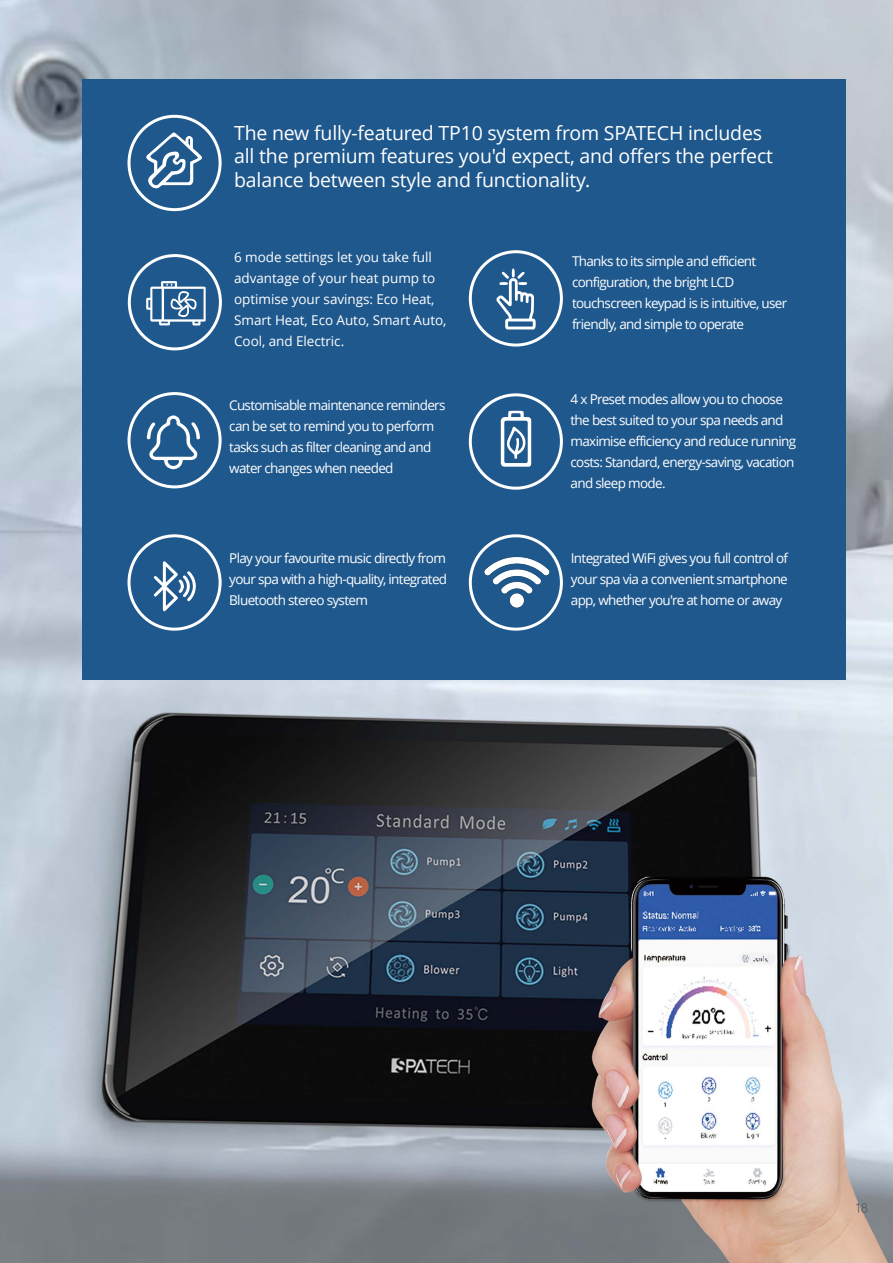
<style>
.page{position:relative;width:893px;height:1263px;background:#fff}
.page>*{position:absolute;margin:0;border:0;box-sizing:border-box;transform-origin:0 0}
.t1{font:19.5px/23.4px "Open Sans";letter-spacing:-.01em;color:#fff}
.t2{font:13.5px/21px "Open Sans";letter-spacing:-.05em;color:#fff}
.t3{font:13.5px/21px "Open Sans";letter-spacing:-.005em;color:#fff}
.t4{font:12px "OPPO Sans R";color:#57585a}
</style>
<div class="page">
<img style="left:1px;top:0;width:892px;height:1263px">
<img style="left:0;top:630px;width:23px;height:570px">
<div style="left:83px;top:80px;width:763px;height:600px;background:#1f588d"></div>
<svg style="left:146px;top:132px;width:56px;height:57px"></svg>
<div style="left:128px;top:115px;width:94px;height:96px;border:3px solid #fff;border-radius:50%"></div>
<svg style="left:146px;top:281px;width:60px;height:44px"></svg>
<div style="left:128px;top:254px;width:94px;height:96px;border:3px solid #fff;border-radius:50%"></div>
<svg style="left:497px;top:268px;width:39px;height:61px"></svg>
<div style="left:469px;top:250px;width:94px;height:97px;border:3px solid #fff;border-radius:50%"></div>
<svg style="left:501px;top:411px;width:30px;height:56px"></svg>
<div style="left:469px;top:393px;width:94px;height:97px;border:3px solid #fff;border-radius:50%"></div>
<svg style="left:147px;top:415px;width:53px;height:54px"></svg>
<div style="left:128px;top:392px;width:94px;height:96px;border:3px solid #fff;border-radius:50%"></div>
<svg style="left:154px;top:561px;width:42px;height:50px"></svg>
<div style="left:128px;top:534px;width:94px;height:97px;border:3px solid #fff;border-radius:50%"></div>
<div style="left:469px;top:534px;width:94px;height:97px;border:3px solid #fff;border-radius:50%"></div>
<img style="left:479px;top:552px;width:76px;height:65px">
<p class="t1" style="left:234px;top:120px;width:540px">The new fully-featured TP10 system from SPATECH includes all the premium features you'd expect, and offers the perfect balance between style and functionality.</p>
<p class="t3" style="left:234px;top:246px;width:214px">6 mode settings let you take full advantage of your heat pump to optimise your savings: Eco Heat,<br>Smart Heat, Eco Auto, Smart Auto,<br>Cool, and Electric.</p>
<p class="t2" style="left:572px;top:251px;width:217px">Thanks to its simple and efficient configuration, the bright LCD touchscreen keypad is is intuitive, user friendly, and simple to operate</p>
<p class="t2" style="left:229px;top:395px;width:218px">Customisable maintenance reminders can be set to remind you to perform tasks such as filter cleaning and and water changes when needed</p>
<p class="t2" style="left:571px;top:388px;width:227px">4 x Preset modes allow you to choose the best suited to your spa needs and maximise efficiency and reduce running costs: Standard, energy-saving, vacation and sleep mode.</p>
<p class="t2" style="left:229px;top:548px;width:219px;text-align:justify">Play your favourite music directly from your spa with a high-quality, integrated Bluetooth stereo system</p>
<p class="t2" style="left:571px;top:548px;width:219px;text-align:justify">Integrated WiFi gives you full control of your spa via a convenient smartphone app, whether you're at home or away</p>
<p class="t4" style="left:856px;top:1198px;width:14px">18</p>
</div>
